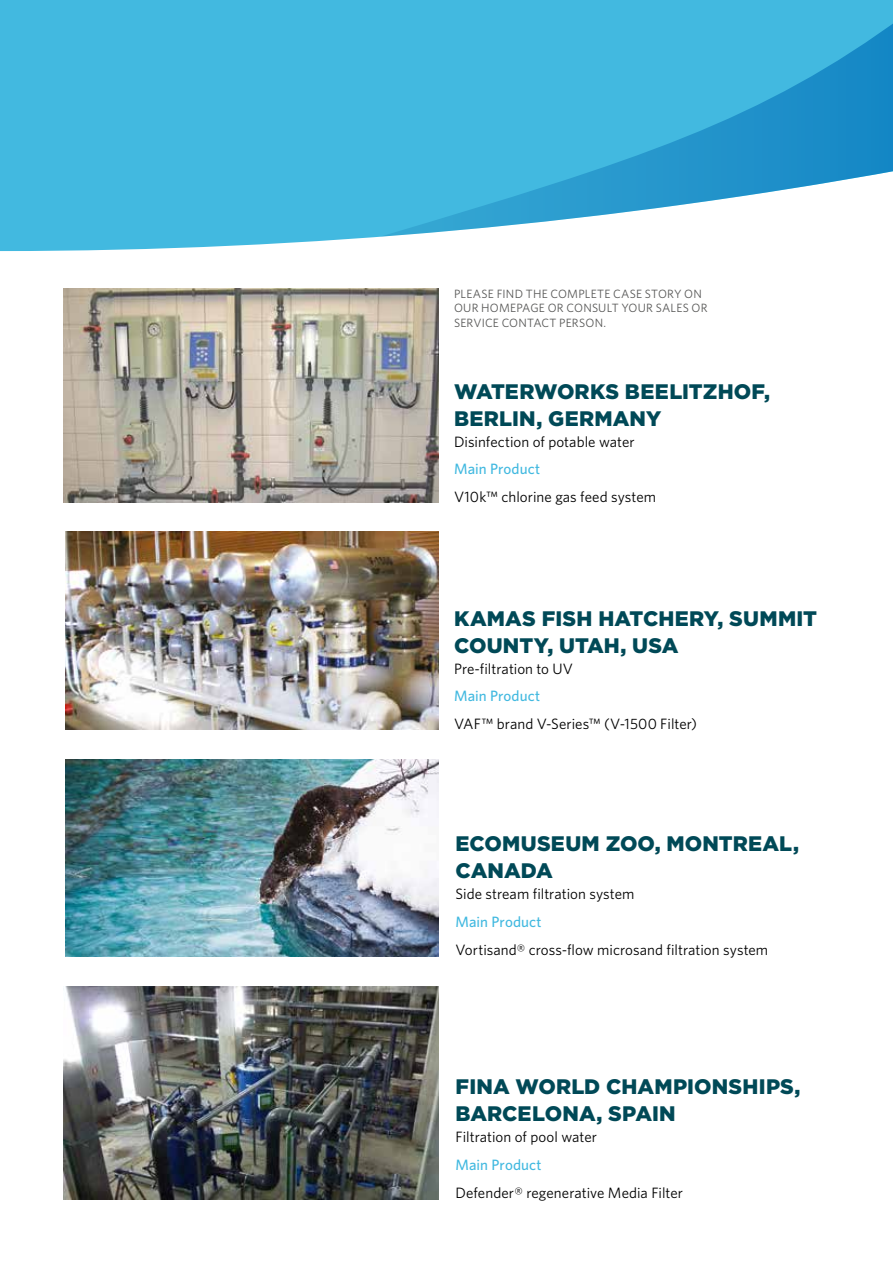
<style>
.page{position:relative;width:893px;height:1263px;background:#fff}
.page>*{position:absolute;margin:0;border:0;box-sizing:border-box;transform-origin:0 0}
.t1{font:900 21px/27px "Gotham";letter-spacing:.005em;color:#004957}
.t2{font:15px "Whitney";letter-spacing:.005em;color:#000}
.t3{font:500 15px "Whitney";letter-spacing:.005em;color:#42b9e0}
.t4{font:12px/14.4px "Whitney";letter-spacing:.02em;color:#575756}
</style>
<div class="page">
<svg style="left:0;top:0;width:893px;height:251px;background:#51bee2"></svg>
<svg style="left:380px;top:14px;width:513px;height:223px;background:#50b7dd"></svg>
<img style="left:66px;top:759px;width:372px;height:197px">
<img style="left:64px;top:986px;width:374px;height:213px">
<img style="left:64px;top:289px;width:374px;height:213px">
<img style="left:66px;top:532px;width:372px;height:197px">
<p class="t4" style="left:454px;top:286px;width:255px">PLEASE FIND THE COMPLETE CASE STORY ON<br>OUR HOMEPAGE OR CONSULT YOUR SALES OR<br>SERVICE CONTACT PERSON.</p>
<h1 class="t1" style="left:454px;top:377px;width:318px">WATERWORKS BEELITZHOF,<br>BERLIN, GERMANY</h1>
<p class="t2" style="left:454px;top:431px;width:182px">Disinfection of potable water</p>
<p class="t3" style="left:454px;top:459px;width:88px">Main Product</p>
<p class="t2" style="left:454px;top:487px;width:204px">V10k™ chlorine gas feed system</p>
<h1 class="t1" style="left:454px;top:604px;width:365px">KAMAS FISH HATCHERY, SUMMIT<br>COUNTY, UTAH, USA</h1>
<p class="t2" style="left:454px;top:658px;width:121px">Pre-filtration to UV</p>
<p class="t3" style="left:454px;top:686px;width:88px">Main Product</p>
<p class="t2" style="left:454px;top:714px;width:244px">VAF™ brand V-Series™ (V-1500 Filter)</p>
<h1 class="t1" style="left:455px;top:830px;width:345px">ECOMUSEUM ZOO, MONTREAL,<br>CANADA</h1>
<p class="t2" style="left:455px;top:884px;width:180px">Side stream filtration system</p>
<p class="t3" style="left:455px;top:912px;width:88px">Main Product</p>
<p class="t2" style="left:455px;top:940px;width:314px">Vortisand® cross-flow microsand filtration system</p>
<h1 class="t1" style="left:455px;top:1073px;width:346px">FINA WORLD CHAMPIONSHIPS,<br>BARCELONA, SPAIN</h1>
<p class="t2" style="left:455px;top:1127px;width:143px">Filtration of pool water</p>
<p class="t3" style="left:455px;top:1155px;width:88px">Main Product</p>
<p class="t2" style="left:455px;top:1183px;width:229px">Defender® regenerative Media Filter</p>
</div>
